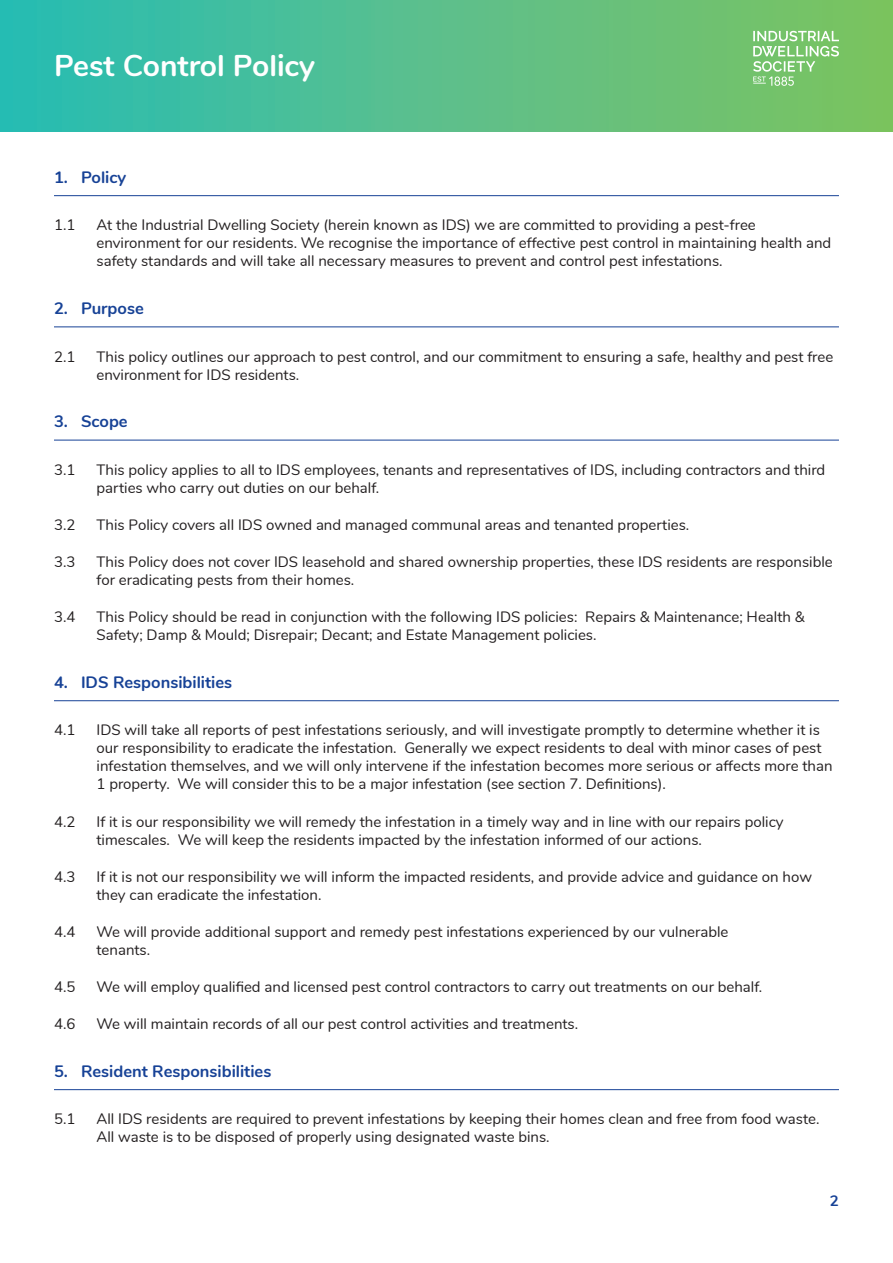
<style>
.page{position:relative;width:893px;height:1263px;background:#fff}
.page>*{position:absolute;margin:0;border:0;box-sizing:border-box;transform-origin:0 0}
.t1{font:700 30px "Nunito";color:#fff}
.t2{font:700 16.5px "Nunito";color:#174296}
.t3{font:15px/18px "Nunito";color:#231f20}
.t4{font:700 15px "Nunito";color:#174296}
</style>
<div class="page">
<div style="left:0;top:0;width:893px;height:132px;background:linear-gradient(to right,#2bbcb5,#82c35f)"></div>
<svg style="left:753px;top:31px;width:86px;height:55px;background:#93cf89"></svg>
<hr style="left:54px;top:195px;width:785px;height:1px;background:#174296">
<hr style="left:54px;top:326px;width:785px;height:1px;background:#174296">
<hr style="left:54px;top:440px;width:785px;height:1px;background:#174296">
<hr style="left:54px;top:700px;width:785px;height:1px;background:#174296">
<hr style="left:54px;top:1089px;width:785px;height:1px;background:#174296">
<h1 class="t1" style="left:54px;top:43px;width:263px">Pest Control Policy</h1>
<p class="t2" style="left:54px;top:165px;width:74px">1. Policy</p>
<p class="t3" style="left:54px;top:215px;width:23px">1.1</p>
<p class="t3" style="left:97px;top:215px;width:736px">At the Industrial Dwelling Society (herein known as IDS) we are committed to providing a pest-free environment for our residents. We recognise the importance of effective pest control in maintaining health and safety standards and will take all necessary measures to prevent and control pest infestations.</p>
<p class="t2" style="left:54px;top:296px;width:91px">2. Purpose</p>
<p class="t3" style="left:54px;top:346px;width:23px">2.1</p>
<p class="t3" style="left:97px;top:346px;width:738px">This policy outlines our approach to pest control, and our commitment to ensuring a safe, healthy and pest free environment for IDS residents.</p>
<p class="t2" style="left:54px;top:409px;width:75px">3. Scope</p>
<p class="t3" style="left:54px;top:460px;width:23px">3.1</p>
<p class="t3" style="left:97px;top:460px;width:730px">This policy applies to all to IDS employees, tenants and representatives of IDS, including contractors and third parties who carry out duties on our behalf.</p>
<p class="t3" style="left:54px;top:515px;width:23px">3.2</p>
<p class="t3" style="left:97px;top:515px;width:594px">This Policy covers all IDS owned and managed communal areas and tenanted properties.</p>
<p class="t3" style="left:54px;top:552px;width:23px">3.3</p>
<p class="t3" style="left:97px;top:552px;width:738px">This Policy does not cover IDS leasehold and shared ownership properties, these IDS residents are responsible for eradicating pests from their homes.</p>
<p class="t3" style="left:54px;top:607px;width:23px">3.4</p>
<p class="t3" style="left:97px;top:607px;width:710px">This Policy should be read in conjunction with the following IDS policies: Repairs &amp; Maintenance; Health &amp;<br>Safety; Damp &amp; Mould; Disrepair; Decant; and Estate Management policies.</p>
<p class="t2" style="left:54px;top:670px;width:180px">4. IDS Responsibilities</p>
<p class="t3" style="left:54px;top:720px;width:23px">4.1</p>
<p class="t3" style="left:97px;top:720px;width:737px">IDS will take all reports of pest infestations seriously, and will investigate promptly to determine whether it is our responsibility to eradicate the infestation. Generally we expect residents to deal with minor cases of pest infestation themselves, and we will only intervene if the infestation becomes more serious or affects more than 1 property. We will consider this to be a major infestation (see section 7. Definitions).</p>
<p class="t3" style="left:54px;top:811px;width:23px">4.2</p>
<p class="t3" style="left:97px;top:811px;width:689px">If it is our responsibility we will remedy the infestation in a timely way and in line with our repairs policy timescales. We will keep the residents impacted by the infestation informed of our actions.</p>
<p class="t3" style="left:54px;top:867px;width:23px">4.3</p>
<p class="t3" style="left:97px;top:867px;width:717px">If it is not our responsibility we will inform the impacted residents, and provide advice and guidance on how they can eradicate the infestation.</p>
<p class="t3" style="left:54px;top:922px;width:23px">4.4</p>
<p class="t3" style="left:97px;top:922px;width:633px">We will provide additional support and remedy pest infestations experienced by our vulnerable tenants.</p>
<p class="t3" style="left:54px;top:977px;width:23px">4.5</p>
<p class="t3" style="left:97px;top:977px;width:667px">We will employ qualified and licensed pest control contractors to carry out treatments on our behalf.</p>
<p class="t3" style="left:54px;top:1014px;width:23px">4.6</p>
<p class="t3" style="left:97px;top:1014px;width:483px">We will maintain records of all our pest control activities and treatments.</p>
<p class="t2" style="left:54px;top:1058px;width:219px">5. Resident Responsibilities</p>
<p class="t3" style="left:54px;top:1109px;width:23px">5.1</p>
<p class="t3" style="left:97px;top:1109px;width:724px">All IDS residents are required to prevent infestations by keeping their homes clean and free from food waste.<br>All waste is to be disposed of properly using designated waste bins.</p>
<p class="t4" style="left:830px;top:1189px;width:11px">2</p>
</div>
